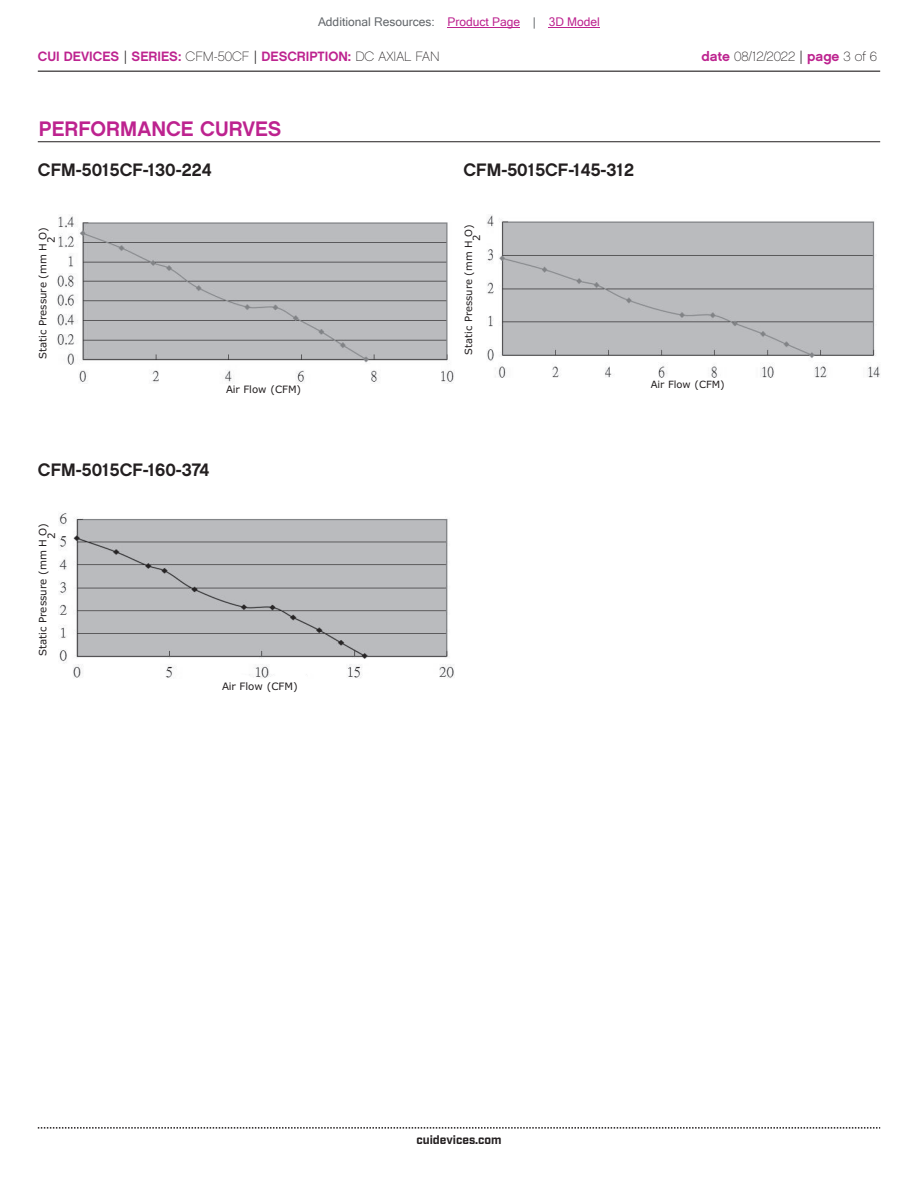
<style>
.page{position:relative;width:918px;height:1188px;background:#fff}
.page>*{position:absolute;margin:0;border:0;box-sizing:border-box;transform-origin:0 0}
.t1{font:21px "Chalet New York Nineteen Sixty";color:#bd238f}
.t2{font:18px "Chalet New York Nineteen Sixty";color:#231f20}
.t3{font:13.5px "Chalet New York Nineteen Sixty";color:#bd238f}
.t4{font:13.5px "Chalet Paris Nineteen Sixty";letter-spacing:-.005em;color:#231f20}
.t5{font:12px "Microsoft Sans Serif";color:#63676b}
.t6{font:700 12px "Industry";color:#231f20}
.t7{font:10.2px/8.4px "Verdana";color:#231f20}
.t8{font:9.9px/8.2px "Verdana";color:#231f20}
.s1{color:#bd238f}
.s2{font-family:"Industry";color:#231f20}
.s3{font-family:"Chalet Paris Nineteen Sixty";color:#231f20}
.s4{font-family:"Chalet New York Nineteen Sixty";color:#bd238f}
.s5{font-family:"Industry"}
</style>
<div class="page">
<hr style="left:38px;top:71px;width:842px;height:1px;background:#231f20">
<svg style="left:38px;top:1127px;width:842px;height:2px"></svg>
<hr style="left:38px;top:141px;width:842px;height:1px;background:#231f20">
<img style="left:58px;top:513px;width:396px;height:165px">
<img style="left:486px;top:215px;width:394px;height:163px">
<img style="left:57px;top:216px;width:397px;height:167px">
<hr style="left:448px;top:27px;width:72px;height:1px;background:#bd238f">
<hr style="left:549px;top:27px;width:51px;height:1px;background:#bd238f">
<p class="t5" style="left:318px;top:15px;width:283px">Additional Resources: <span class="s1">Product Page</span> | <span class="s1">3D Model</span></p>
<h3 class="t3" style="left:38px;top:47px;width:403px">CUI DEVICES <span class="s2">|</span> SERIES: <span class="s3">CFM-50CF</span> <span class="s2">|</span> DESCRIPTION: <span class="s3">DC AXIAL FAN</span></h3>
<h3 class="t4" style="left:702px;top:48px;width:177px"><span class="s4">date</span> 08/12/2022 <span class="s5">|</span> <span class="s4">page</span> 3 of 6</h3>
<h1 class="t1" style="left:39px;top:115px;width:244px">PERFORMANCE CURVES</h1>
<h2 class="t2" style="left:38px;top:158px;width:175px">CFM-5015CF-130-224</h2>
<p class="t7" style="left:39px;top:243px;width:18px;text-indent:-116px;rotate:-90deg">Static Pressure (mm H O)<br>2</p>
<p class="t7" style="left:226px;top:385px;width:77px">Air Flow (CFM)</p>
<h2 class="t2" style="left:38px;top:458px;width:173px">CFM-5015CF-160-374</h2>
<p class="t7" style="left:39px;top:539px;width:18px;text-indent:-117px;rotate:-90deg">Static Pressure (mm H O)<br>2</p>
<p class="t7" style="left:222px;top:682px;width:77px">Air Flow (CFM)</p>
<h2 class="t2" style="left:464px;top:158px;width:172px">CFM-5015CF-145-312</h2>
<p class="t8" style="left:464px;top:241px;width:17px;text-indent:-114px;rotate:-90deg">Static Pressure (mm H O)<br>2</p>
<p class="t8" style="left:651px;top:380px;width:75px">Air Flow (CFM)</p>
<p class="t6" style="left:416px;top:1132px;width:87px">cuidevices.com</p>
</div>
